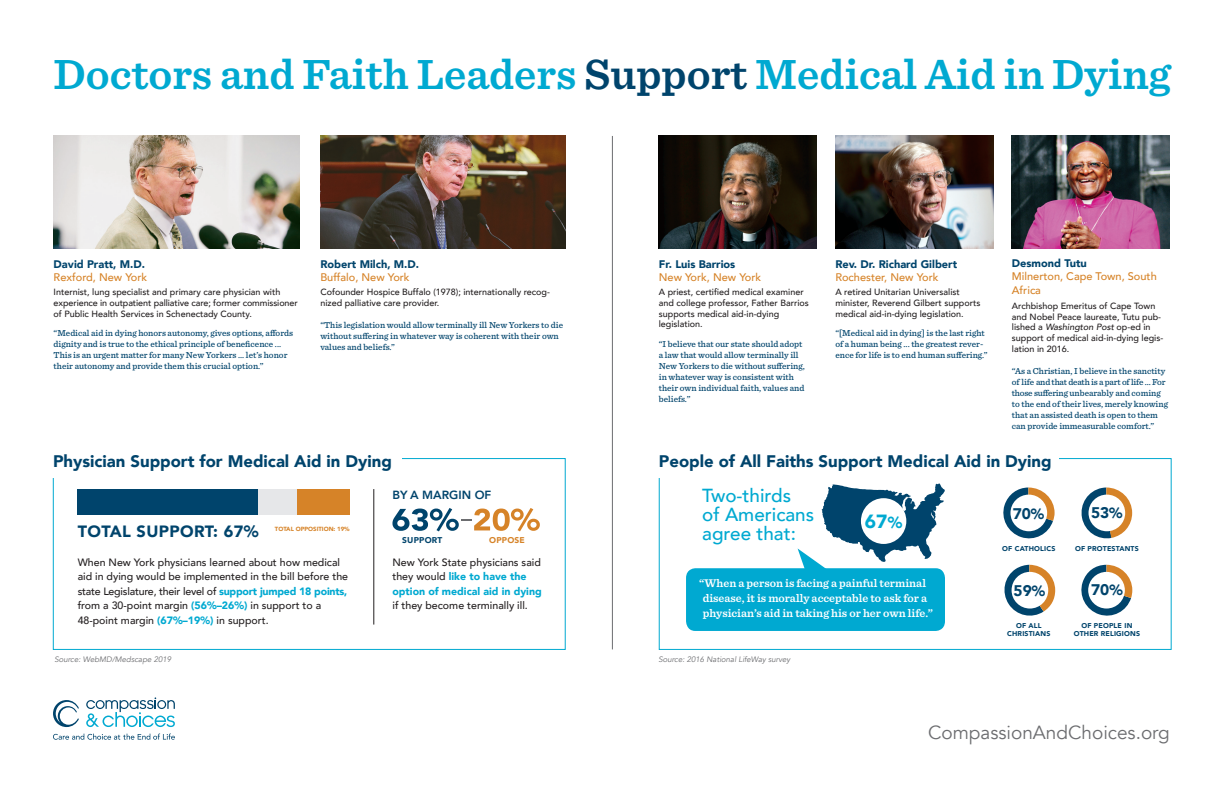
<style>
.page{position:relative;width:1224px;height:792px;background:#fff}
.page>*{position:absolute;margin:0;border:0;box-sizing:border-box;transform-origin:0 0}
.t1{font:600 44px "Sentinel";color:#00a9d1}
.Subhead{font:900 19.1px "Avenir";color:#00a9d1}
.t2{font:19px "Avenir";color:#6c6d70}
.t3{font:500 18.9px/18.9px "Avenir";color:#00a9d1}
.t4{font:900 16.7px "Avenir";color:#00446c}
.Subhead-2{font:900 16.3px "Avenir";letter-spacing:.025em;color:#00446c}
.Subhead-3{font:900 15.4px "Avenir";letter-spacing:-.005em;color:#00446c}
.t5{font:800 11.9px "Avenir";color:#00446c}
.t6{font:600 11.7px/15.2px "Sentinel";color:#fff}
.Paragraph_Style_4{font:500 11px/14px "Avenir";color:#d68328}
.Paragraph_Style_3{font:900 11px "Avenir";color:#00446c}
.t7{font:500 10.6px/14.5px "Avenir";color:#231f20}
.Paragraph_Style_5{font:500 9px/10.8px "Avenir";color:#231f20}
.Paragraph_Style_5-2{font:500 9px/11px "Sentinel";color:#00446c}
.Paragraph_Style_6{font:500 9px/11px "Sentinel";color:#00446c}
.Subhead-4{font:900 8.4px "Avenir";letter-spacing:.025em;color:#00446c}
.Subhead-5{font:900 8.4px "Avenir";letter-spacing:.025em;color:#d68328}
.Bullets{font:italic 7.9px "Avenir";color:#6c6d70}
.t8{font:900 7px/8.4px "Avenir";letter-spacing:.025em;color:#00446c;text-align:center}
.Subhead-6{font:900 6px "Avenir";color:#d68328}
.s1{color:#00446c}
.s2{font-style:italic}
.s3{font-weight:900;color:#00a9d1}
.s4{font-size:16px}
.s5{font-size:14.7px}
</style>
<div class="page">
<svg style="left:53px;top:700px;width:26px;height:27px"></svg>
<svg style="left:86px;top:697px;width:89px;height:30px"></svg>
<svg style="left:53px;top:734px;width:122px;height:6px"></svg>
<div style="left:686px;top:568px;width:259px;height:63px;background:#00a9d1;border-radius:10px"></div>
<img style="left:835px;top:136px;width:158px;height:113px">
<img style="left:659px;top:136px;width:158px;height:113px">
<img style="left:1012px;top:136px;width:158px;height:113px">
<img style="left:54px;top:136px;width:245px;height:113px">
<img style="left:320px;top:136px;width:246px;height:113px">
<hr style="left:612px;top:136px;width:1px;height:513px;background:#6c6d70">
<div style="left:53px;top:458px;width:513px;height:192px;border:1px solid #00a9d1"></div>
<div style="left:659px;top:458px;width:513px;height:192px;border:1px solid #00a9d1"></div>
<div style="left:46px;top:435px;width:356px;height:43px;background:#fff"></div>
<div style="left:652px;top:435px;width:406px;height:43px;background:#fff"></div>
<svg style="left:392px;top:508px;width:148px;height:23px"></svg>
<svg style="left:798px;top:483px;width:147px;height:88px"></svg>
<div style="left:861px;top:498px;width:45px;height:46px;background:#fff;border-radius:50%"></div>
<svg style="left:1003px;top:488px;width:52px;height:51px"></svg>
<div style="left:1010px;top:495px;width:37px;height:36px;background:#fff;border-radius:50%"></div>
<svg style="left:1004px;top:565px;width:51px;height:51px"></svg>
<div style="left:1012px;top:572px;width:36px;height:37px;background:#fff;border-radius:50%"></div>
<svg style="left:1081px;top:565px;width:51px;height:51px"></svg>
<div style="left:1088px;top:572px;width:37px;height:37px;background:#fff;border-radius:50%"></div>
<svg style="left:1081px;top:488px;width:51px;height:51px"></svg>
<div style="left:1089px;top:495px;width:36px;height:36px;background:#fff;border-radius:50%"></div>
<div style="left:78px;top:489px;width:181px;height:25px;background:#00446c"></div>
<div style="left:259px;top:489px;width:38px;height:25px;background:#e6e7e9"></div>
<div style="left:297px;top:489px;width:53px;height:25px;background:#d68328"></div>
<hr style="left:374px;top:489px;width:1px;height:136px;background:#231f20">
<p class="t1" style="left:54px;top:41px;width:1119px">Doctors and Faith Leaders <span class="s1">Support</span> Medical Aid in Dying</p>
<p class="Paragraph_Style_3" style="left:54px;top:254px;width:93px">David Pratt, M.D.</p>
<p class="Paragraph_Style_4" style="left:54px;top:269px;width:95px">Rexford, New York</p>
<p class="Paragraph_Style_5" style="left:54px;top:286px;width:246px">Internist, lung specialist and primary care physician with experience in outpatient palliative care; former commissioner of Public Health Services in Schenectady County.</p>
<p class="Paragraph_Style_6" style="left:54px;top:327px;width:241px">“Medical aid in dying honors autonomy, gives options, affords dignity and is true to the ethical principle of beneficence ...<br>This is an urgent matter for many New Yorkers … let’s honor their autonomy and provide them this crucial option.”</p>
<p class="Paragraph_Style_3" style="left:320px;top:254px;width:100px">Robert Milch, M.D.</p>
<p class="Paragraph_Style_4" style="left:320px;top:269px;width:91px">Buffalo, New York</p>
<p class="Paragraph_Style_5" style="left:320px;top:286px;width:231px">Cofounder Hospice Buffalo (1978); internationally recog&shy;nized palliative care provider.</p>
<p class="Paragraph_Style_5-2" style="left:320px;top:319px;width:244px">“This legislation would allow terminally ill New Yorkers to die without suffering in whatever way is coherent with their own values and beliefs.”</p>
<p class="Paragraph_Style_3" style="left:659px;top:254px;width:78px">Fr. Luis Barrios</p>
<p class="Paragraph_Style_4" style="left:659px;top:269px;width:104px">New York, New York</p>
<p class="Paragraph_Style_5" style="left:659px;top:286px;width:152px">A priest, certified medical examiner and college professor, Father Barrios supports medical aid-in-dying legislation.</p>
<p class="Paragraph_Style_6" style="left:659px;top:338px;width:148px">“I believe that our state should adopt a law that would allow terminally ill<br>New Yorkers to die without suffering, in whatever way is consistent with their own individual faith, values and beliefs.”</p>
<p class="Paragraph_Style_3" style="left:835px;top:254px;width:123px">Rev. Dr. Richard Gilbert</p>
<p class="Paragraph_Style_4" style="left:835px;top:269px;width:105px">Rochester, New York</p>
<p class="Paragraph_Style_5" style="left:835px;top:286px;width:146px">A retired Unitarian Universalist minister, Reverend Gilbert supports medical aid-in-dying legislation.</p>
<p class="Paragraph_Style_5-2" style="left:835px;top:327px;width:154px">“[Medical aid in dying] is the last right of a human being ... the greatest rever&shy;ence for life is to end human suffering.”</p>
<p class="Paragraph_Style_3" style="left:1012px;top:254px;width:76px">Desmond Tutu</p>
<p class="Paragraph_Style_4" style="left:1012px;top:269px;width:146px">Milnerton, Cape Town, South<br>Africa</p>
<p class="Paragraph_Style_5" style="left:1012px;top:300px;width:153px">Archbishop Emeritus of Cape Town and Nobel Peace laureate, Tutu pub&shy;lished a <span class="s2">Washington Post</span> op-ed in support of medical aid-in-dying legis&shy;lation in 2016.</p>
<p class="Paragraph_Style_5-2" style="left:1012px;top:365px;width:158px">“As a Christian, I believe in the sanctity of life and that death is a part of life … For those suffering unbearably and coming to the end of their lives, merely knowing that an assisted death is open to them can provide immeasurable comfort.”</p>
<p class="t4" style="left:53px;top:447px;width:340px">Physician Support for Medical Aid in Dying</p>
<p class="t4" style="left:659px;top:447px;width:394px">People of All Faiths Support Medical Aid in Dying</p>
<p class="Subhead-2" style="left:78px;top:517px;width:183px">TOTAL SUPPORT: 67%</p>
<p class="Subhead-6" style="left:275px;top:524px;width:76px">TOTAL OPPOSITION: 19%</p>
<p class="t7" style="left:78px;top:554px;width:272px">When New York physicians learned about how medical aid in dying would be implemented in the bill before the state Legislature, their level of <span class="s3">support jumped 18 points, </span>from a 30-point margin <span class="s3">(56%–26%)</span> in support to a 48-point margin <span class="s3">(67%–19%)</span> in support.</p>
<p class="t5" style="left:392px;top:485px;width:100px">BY A MARGIN OF</p>
<p class="Subhead-4" style="left:402px;top:533px;width:42px">SUPPORT</p>
<p class="Subhead-5" style="left:489px;top:533px;width:37px">OPPOSE</p>
<p class="t7" style="left:392px;top:554px;width:151px">New York State physicians said they would <span class="s3">like to have the option of medical aid in dying </span>if they become terminally ill.</p>
<p class="t3" style="left:702px;top:485px;width:113px">Two-thirds<br>of Americans agree that:</p>
<p class="Subhead" style="left:865px;top:505px;width:39px">67<span class="s4">%</span></p>
<p class="t6" style="left:699px;top:575px;width:235px">“When a person is facing a painful terminal disease, it is morally acceptable to ask for a physician’s aid in taking his or her own life.”</p>
<p class="Bullets" style="left:54px;top:654px;width:118px">Source: WebMD/Medscape 2019</p>
<p class="Bullets" style="left:658px;top:654px;width:133px">Source: 2016 National LifeWay survey</p>
<p class="Subhead-3" style="left:1013px;top:500px;width:33px">70<span class="s5">%</span></p>
<p class="t8" style="left:1002px;top:544px;width:55px">OF CATHOLICS</p>
<p class="Subhead-3" style="left:1014px;top:577px;width:33px">59<span class="s5">%</span></p>
<p class="t8" style="left:1007px;top:621px;width:45px">OF ALL<br>CHRISTIANS</p>
<p class="Subhead-3" style="left:1091px;top:500px;width:33px">53<span class="s5">%</span></p>
<p class="t8" style="left:1075px;top:544px;width:65px">OF PROTESTANTS</p>
<p class="Subhead-3" style="left:1091px;top:577px;width:33px">70<span class="s5">%</span></p>
<p class="t8" style="left:1074px;top:621px;width:68px">OF PEOPLE IN<br>OTHER RELIGIONS</p>
<h3 class="t2" style="left:928px;top:721px;width:243px">CompassionAndChoices.org</h3>
</div>
